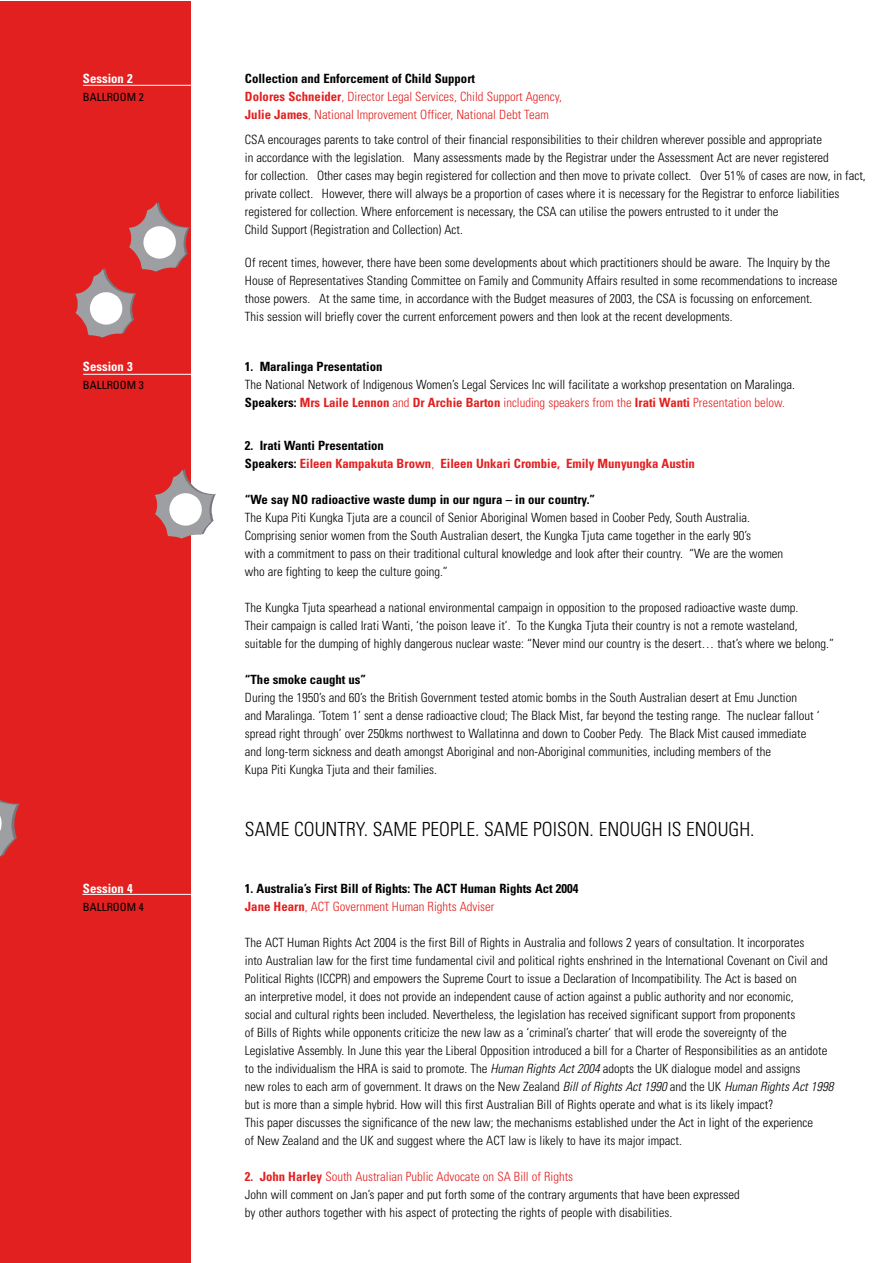
<style>
.page{position:relative;width:893px;height:1263px;background:#fff}
.page>*{position:absolute;margin:0;border:0;box-sizing:border-box;transform-origin:0 0}
.t1{font:300 condensed 19.5px "Univers";color:#000}
.t2{font:300 condensed 12.75px/18px "Univers";color:#000}
.t3{font:700 condensed 12.75px "Univers";color:#000}
.t4{font:300 condensed 12.75px/18px "Univers";color:#e2201f}
.t5{font:700 condensed 12.75px/18px "Univers";color:#e2201f}
.t6{font:700 condensed 12.75px "Univers";color:#fff}
.t7{font:condensed 11.25px "Univers";color:#000}
.s1{font-weight:700}
.s2{font-weight:700;color:#e2201f}
.s3{color:#e2201f}
.s4{color:#000}
.s5{font-weight:300}
.s6{font-style:italic}
</style>
<div class="page">
<div style="left:0;top:1px;width:190px;height:1262px;background:#e2201f"></div>
<hr style="left:82px;top:894px;width:109px;height:1px;background:#fff">
<hr style="left:83px;top:374px;width:108px;height:1px;background:#fff">
<hr style="left:83px;top:85px;width:108px;height:1px;background:#fff">
<svg style="left:75px;top:202px;width:115px;height:136px"></svg>
<svg style="left:155px;top:469px;width:61px;height:70px"></svg>
<svg style="left:0;top:800px;width:20px;height:57px"></svg>
<p class="t6" style="left:83px;top:74px;width:51px">Session 2</p>
<p class="t3" style="left:245px;top:74px;width:232px">Collection and Enforcement of Child Support</p>
<p class="t7" style="left:83px;top:93px;width:62px">BALLROOM 2</p>
<p class="t4" style="left:245px;top:88px;width:319px"><span class="s1">Dolores Schneider</span>, Director Legal Services, Child Support Agency,<br><span class="s1">Julie James</span>, National Improvement Officer, National Debt Team</p>
<p class="t2" style="left:245px;top:132px;width:622px">CSA encourages parents to take control of their financial responsibilities to their children wherever possible and appropriate<br>in accordance with the legislation. Many assessments made by the Registrar under the Assessment Act are never registered<br>for collection. Other cases may begin registered for collection and then move to private collect. Over 51% of cases are now, in fact, private collect. However, there will always be a proportion of cases where it is necessary for the Registrar to enforce liabilities registered for collection. Where enforcement is necessary, the CSA can utilise the powers entrusted to it under the<br>Child Support (Registration and Collection) Act.</p>
<p class="t2" style="left:245px;top:255px;width:594px">Of recent times, however, there have been some developments about which practitioners should be aware. The Inquiry by the House of Representatives Standing Committee on Family and Community Affairs resulted in some recommendations to increase those powers. At the same time, in accordance with the Budget measures of 2003, the CSA is focussing on enforcement.<br>This session will briefly cover the current enforcement powers and then look at the recent developments.</p>
<p class="t6" style="left:83px;top:362px;width:51px">Session 3</p>
<p class="t3" style="left:245px;top:362px;width:139px">1. Maralinga Presentation</p>
<p class="t7" style="left:83px;top:381px;width:62px">BALLROOM 3</p>
<p class="t2" style="left:245px;top:376px;width:552px">The National Network of Indigenous Women’s Legal Services Inc will facilitate a workshop presentation on Maralinga.<br><span class="s1">Speakers:</span> <span class="s2">Mrs Laile Lennon</span> <span class="s3">and</span> <span class="s2">Dr Archie Barton</span> <span class="s3">including speakers from the</span> <span class="s2">Irati Wanti</span> <span class="s3">Presentation below.</span></p>
<p class="t5" style="left:245px;top:438px;width:451px"><span class="s4">2. Irati Wanti Presentation<br>Speakers:</span> Eileen Kampakuta Brown<span class="s5">,</span> Eileen Unkari Crombie, Emily Munyungka Austin</p>
<p class="t3" style="left:245px;top:495px;width:352px">“We say NO radioactive waste dump in our ngura – in our country.”</p>
<p class="t2" style="left:245px;top:510px;width:540px">The Kupa Piti Kungka Tjuta are a council of Senior Aboriginal Women based in Coober Pedy, South Australia.<br>Comprising senior women from the South Australian desert, the Kungka Tjuta came together in the early 90’s<br>with a commitment to pass on their traditional cultural knowledge and look after their country. “We are the women who are fighting to keep the culture going.”</p>
<p class="t2" style="left:245px;top:600px;width:590px">The Kungka Tjuta spearhead a national environmental campaign in opposition to the proposed radioactive waste dump.<br>Their campaign is called Irati Wanti, ‘the poison leave it’. To the Kungka Tjuta their country is not a remote wasteland, suitable for the dumping of highly dangerous nuclear waste: “Never mind our country is the desert… that’s where we belong.”</p>
<p class="t3" style="left:245px;top:675px;width:123px">“The smoke caught us”</p>
<p class="t2" style="left:245px;top:690px;width:576px">During the 1950’s and 60’s the British Government tested atomic bombs in the South Australian desert at Emu Junction<br>and Maralinga. ‘Totem 1’ sent a dense radioactive cloud; The Black Mist, far beyond the testing range. The nuclear fallout ‘ spread right through’ over 250kms northwest to Wallatinna and down to Coober Pedy. The Black Mist caused immediate and long-term sickness and death amongst Aboriginal and non-Aboriginal communities, including members of the<br>Kupa Piti Kungka Tjuta and their families.</p>
<h1 class="t1" style="left:245px;top:822px;width:511px">SAME COUNTRY. SAME PEOPLE. SAME POISON. ENOUGH IS ENOUGH.</h1>
<p class="t6" style="left:83px;top:884px;width:51px">Session 4</p>
<p class="t3" style="left:245px;top:884px;width:335px">1. Australia’s First Bill of Rights: The ACT Human Rights Act 2004</p>
<p class="t7" style="left:83px;top:903px;width:62px">BALLROOM 4</p>
<p class="t4" style="left:245px;top:898px;width:251px"><span class="s1">Jane Hearn</span>, ACT Government Human Rights Adviser</p>
<p class="t2" style="left:245px;top:934px;width:590px">The ACT Human Rights Act 2004 is the first Bill of Rights in Australia and follows 2 years of consultation. It incorporates<br>into Australian law for the first time fundamental civil and political rights enshrined in the International Covenant on Civil and Political Rights (ICCPR) and empowers the Supreme Court to issue a Declaration of Incompatibility. The Act is based on<br>an interpretive model, it does not provide an independent cause of action against a public authority and nor economic,<br>social and cultural rights been included. Nevertheless, the legislation has received significant support from proponents<br>of Bills of Rights while opponents criticize the new law as a ‘criminal’s charter’ that will erode the sovereignty of the Legislative Assembly. In June this year the Liberal Opposition introduced a bill for a Charter of Responsibilities as an antidote to the individualism the HRA is said to promote. The <span class="s6">Human Rights Act 2004</span> adopts the UK dialogue model and assigns<br>new roles to each arm of government. It draws on the New Zealand <span class="s6">Bill of Rights Act 1990</span> and the UK <span class="s6">Human Rights Act 1998 </span>but is more than a simple hybrid. How will this first Australian Bill of Rights operate and what is its likely impact?<br>This paper discusses the significance of the new law; the mechanisms established under the Act in light of the experience<br>of New Zealand and the UK and suggest where the ACT law is likely to have its major impact.</p>
<p class="t2" style="left:245px;top:1168px;width:496px"><span class="s2">2. John Harley</span> <span class="s3">South Australian Public Advocate on SA Bill of Rights<br></span>John will comment on Jan’s paper and put forth some of the contrary arguments that have been expressed by other authors together with his aspect of protecting the rights of people with disabilities.</p>
</div>
